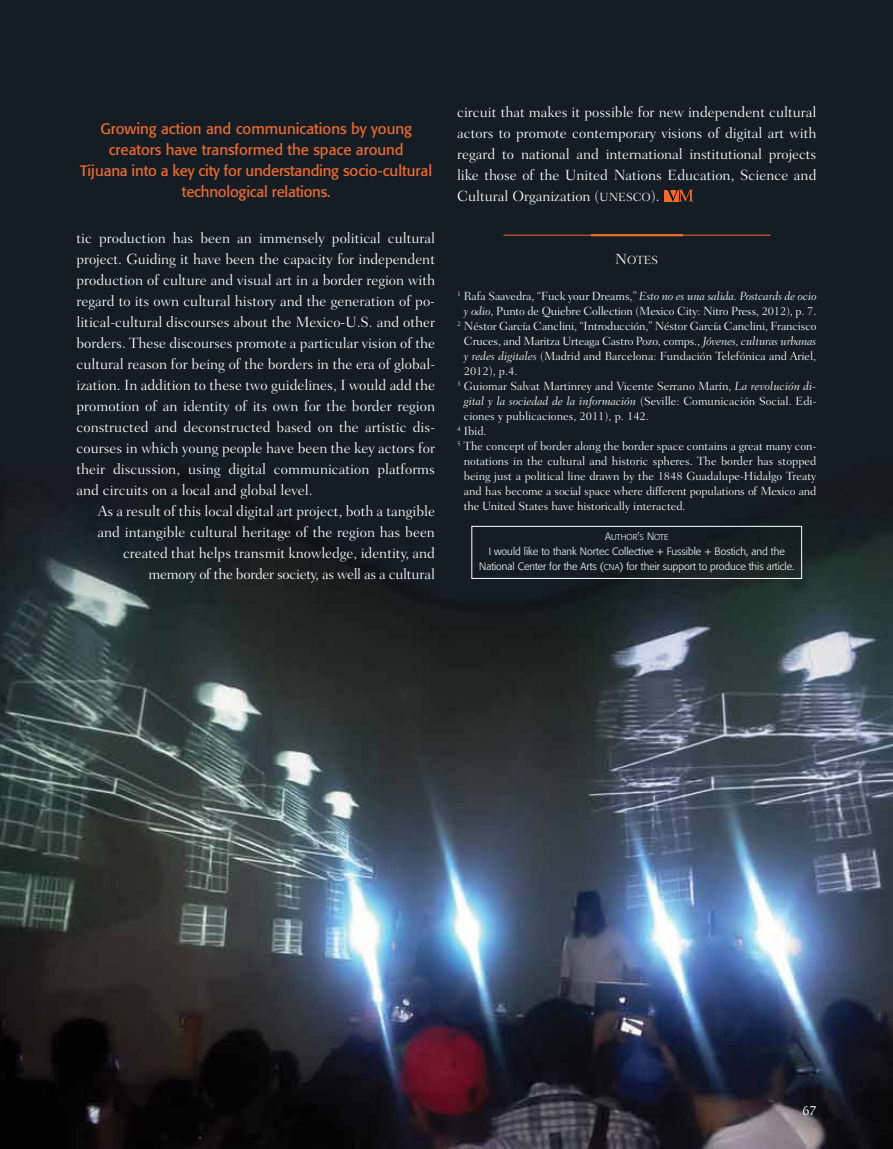
<style>
.page{position:relative;width:893px;height:1149px;background:#fff}
.page>*{position:absolute;margin:0;border:0;box-sizing:border-box;transform-origin:0 0}
.t1{font:300 15px/21px "Fairfield LH";color:#fff;text-align:justify}
.t2{font:15px/21px "Formata";color:#ef6b2b;text-align:center}
.t3{font:13.5px "Slimbach";color:#fff}
.t4{font:300 12px "Fairfield LH";color:#fff}
.t5{font:italic 300 12px "Fairfield LH";letter-spacing:-.005em;color:#fff}
.t6{font:12px "Fairfield LH Light SC800";color:#fff}
.t7{font:300 10.5px/15px "Formata";color:#fff;text-align:center}
.t8{font:8.4px "Formata Light SC800";color:#fff}
.s1{font-family:"Fairfield LH Light SC800";font-weight:400;font-size:12px}
.s2{font-size:15px}
.s3{font-style:normal}
.s4{font-style:italic}
.s5{font-size:10.5px}
.s6{font-family:"Formata Light SC800";font-weight:400;font-size:8.4px}
.s7{font-family:"Formata Light SC800";font-weight:400}
</style>
<div class="page">
<img style="left:0;top:0;width:893px;height:1148px">
<hr style="left:503px;top:235px;width:267px;height:1px;background:#ef6b2b">
<hr style="left:591px;top:234px;width:92px;height:2px;background:#ef6b2b">
<div style="left:664px;top:190px;width:15px;height:11px;background:#ef6b2b"></div>
<svg style="left:667px;top:190px;width:26px;height:11px"></svg>
<div style="left:472px;top:526px;width:330px;height:52px;border:1px solid #fff"></div>
<p class="t2" style="left:80px;top:118px;width:353px">Growing action and communications by young creators have transformed the space around<br>Tijuana into a key city for understanding socio-cultural technological relations.</p>
<p class="t1" style="left:77px;top:228px;width:360px">tic production has been an immensely political cultural project. Guiding it have been the capacity for independent production of culture and visual art in a border region with regard to its own cultural history and the generation of po&shy;litical-cultural discourses about the Mexico-U.S. and other borders. These discourses promote a particular vision of the cultural reason for being of the borders in the era of global&shy;ization. In addition to these two guidelines, I would add the promotion of an identity of its own for the border region constructed and deconstructed based on the artistic dis&shy;courses in which young people have been the key actors for their discussion, using digital communication platforms and circuits on a local and global level.</p>
<p class="t1" style="left:98px;top:501px;width:339px;text-align:right">As a result of this local digital art project, both a tangible and intangible cultural heritage of the region has been created that helps transmit knowledge, identity, and memory of the border society, as well as a cultural</p>
<p class="t1" style="left:457px;top:102px;width:361px">circuit that makes it possible for new independent cultural actors to promote contemporary visions of digital art with regard to national and international institutional projects like those of the United Nations Education, Science and Cultural Organization (<span class="s1">UNESCO</span>).</p>
<p class="t6" style="left:615px;top:253px;width:45px"><span class="s2">N</span>OTES</p>
<p class="t5" style="left:457px;top:289px;width:361px"><sup>1</sup> <span class="s3">Rafa Saavedra, “Fuck your Dreams,”</span> Esto no es una salida. Postcards de ocio</p>
<p class="t4" style="left:464px;top:304px;width:354px"><span class="s4">y odio</span>, Punto de Quiebre Collection (Mexico City: Nitro Press, 2012), p. 7.</p>
<p class="t4" style="left:457px;top:319px;width:361px"><sup>2</sup> Néstor García Canclini, “Introducción,” Néstor García Canclini, Francisco</p>
<p class="t4" style="left:464px;top:334px;width:354px">Cruces, and Maritza Urteaga Castro Pozo, comps., <span class="s4">Jóvenes, culturas urbanas</span></p>
<p class="t4" style="left:464px;top:349px;width:354px"><span class="s4">y redes digitales</span> (Madrid and Barcelona: Fundación Telefónica and Ariel,</p>
<p class="t4" style="left:464px;top:364px;width:55px">2012), p.4.</p>
<p class="t4" style="left:457px;top:379px;width:360px"><sup>3</sup> Guiomar Salvat Martinrey and Vicente Serrano Marín, <span class="s4">La revolución di-</span></p>
<p class="t4" style="left:464px;top:394px;width:354px"><span class="s4">gital y la sociedad de la información</span> (Seville: Comunicación Social. Edi-</p>
<p class="t4" style="left:464px;top:409px;width:187px">ciones y publicaciones, 2011), p. 142.</p>
<p class="t4" style="left:457px;top:424px;width:31px"><sup>4</sup> Ibid.</p>
<p class="t4" style="left:457px;top:439px;width:361px"><sup>5</sup> The concept of border along the border space contains a great many con-</p>
<p class="t4" style="left:464px;top:454px;width:354px">notations in the cultural and historic spheres. The border has stopped</p>
<p class="t4" style="left:464px;top:469px;width:354px">being just a political line drawn by the 1848 Guadalupe-Hidalgo Treaty</p>
<p class="t4" style="left:464px;top:484px;width:354px">and has become a social space where different populations of Mexico and</p>
<p class="t4" style="left:464px;top:499px;width:223px">the United States have historically interacted.</p>
<p class="t8" style="left:605px;top:532px;width:65px"><span class="s5">A</span>UTHOR<span class="s5">’</span>S <span class="s5">N</span>OTE</p>
<p class="t7" style="left:479px;top:544px;width:317px">I would like to thank Nortec Collective + Fussible + Bostich, and the<br>National Center for the Arts (<span class="s6">CNA</span><span class="s7">)</span> for their support to produce this article.</p>
<p class="t3" style="left:802px;top:1102px;width:15px">67</p>
</div>
